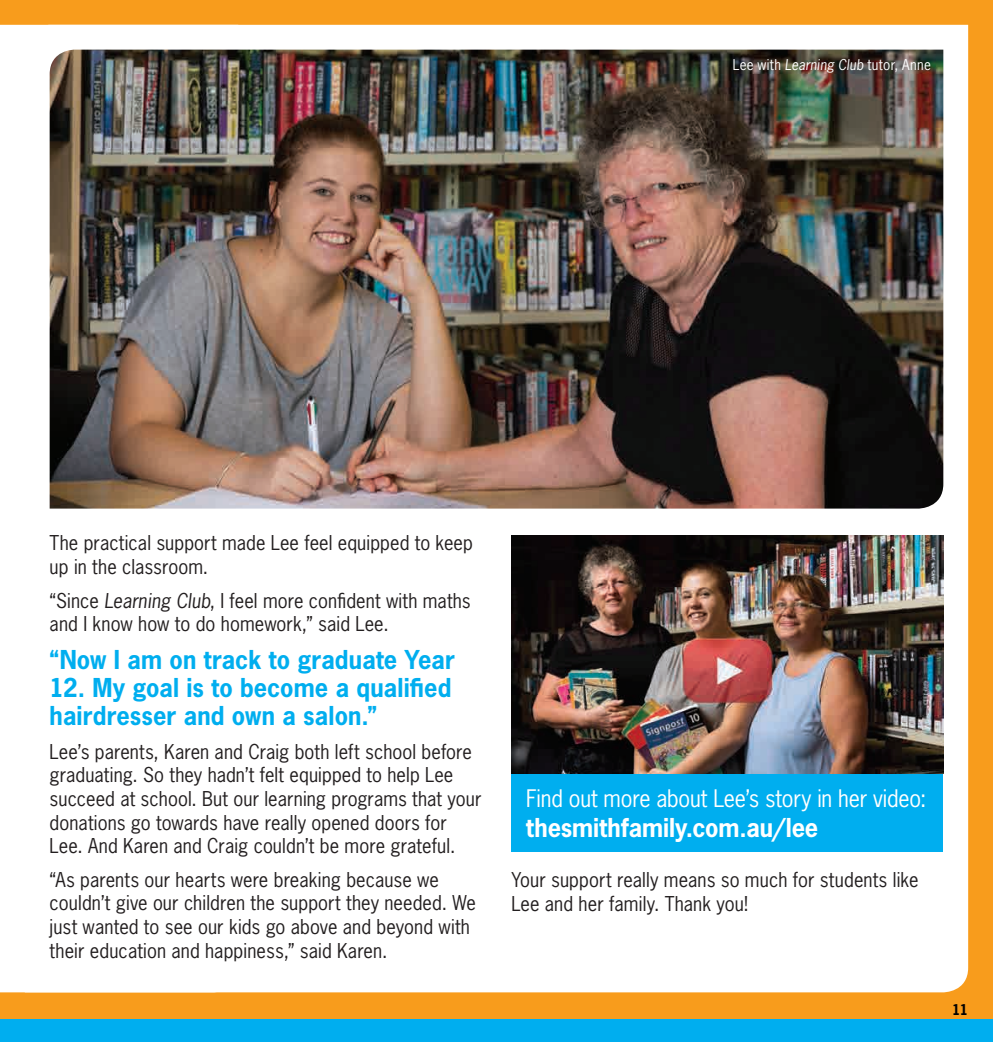
<style>
.page{position:relative;width:993px;height:1042px;background:#fff}
.page>*{position:absolute;margin:0;border:0;box-sizing:border-box;transform-origin:0 0}
.t1{font:700 24.5px/28px "News Gothic Std";letter-spacing:.005em;color:#00aeef;scale:.96 1}
.t2{font:700 24.5px "News Gothic Std";color:#fff;scale:.96 1}
.t3{font:22.75px "News Gothic Std";letter-spacing:-.01em;color:#fff;scale:.96 1}
.t4{font:19.25px/23.6px "News Gothic Std";letter-spacing:.005em;color:#231f20;scale:.96 1}
.t5{font:14px "News Gothic Std";letter-spacing:.025em;color:#fff;scale:.96 1}
.t6{font:700 14px "News Gothic Std";color:#010101;scale:.96 1}
.s1{font-style:italic}
</style>
<div class="page">
<div style="left:0;top:0;width:992px;height:1042px;background:#f89c1c"></div>
<div style="left:0;top:25px;width:25px;height:967px;background:#fff"></div>
<div style="left:25px;top:25px;width:942px;height:967px;background:#fff"></div>
<div style="left:0;top:1019px;width:992px;height:23px;background:#00aeef"></div>
<img style="left:50px;top:50px;width:893px;height:458px">
<div style="left:511px;top:750px;width:432px;height:101px;background:#00aeef"></div>
<img style="left:511px;top:535px;width:432px;height:238px">
<p class="t5" style="left:732px;top:56px;width:208px">Lee with <span class="s1">Learning Club</span> tutor, Anne</p>
<p class="t4" style="left:50px;top:531px;width:442px">The practical support made Lee feel equipped to keep up in the classroom.</p>
<p class="t4" style="left:50px;top:588px;width:440px">“Since <span class="s1">Learning Club</span>, I feel more confident with maths and I know how to do homework,” said Lee.</p>
<p class="t1" style="left:50px;top:645px;width:423px">“Now I am on track to graduate Year</p>
<p class="t1" style="left:50px;top:673px;width:420px">12. My goal is to become a qualified hairdresser and own a salon.”</p>
<p class="t4" style="left:50px;top:739px;width:451px">Lee’s parents, Karen and Craig both left school before graduating. So they hadn’t felt equipped to help Lee succeed at school. But our learning programs that your donations go towards have really opened doors for Lee. And Karen and Craig couldn’t be more grateful.</p>
<p class="t4" style="left:50px;top:867px;width:445px">“As parents our hearts were breaking because we couldn’t give our children the support they needed. We just wanted to see our kids go above and beyond with their education and happiness,” said Karen.</p>
<p class="t3" style="left:526px;top:784px;width:418px">Find out more about Lee’s story in her video:</p>
<p class="t2" style="left:526px;top:811px;width:305px">thesmithfamily.com.au/lee</p>
<p class="t4" style="left:511px;top:868px;width:425px">Your support really means so much for students like<br>Lee and her family. Thank you!</p>
<p class="t6" style="left:951px;top:1000px;width:18px">11</p>
</div>
